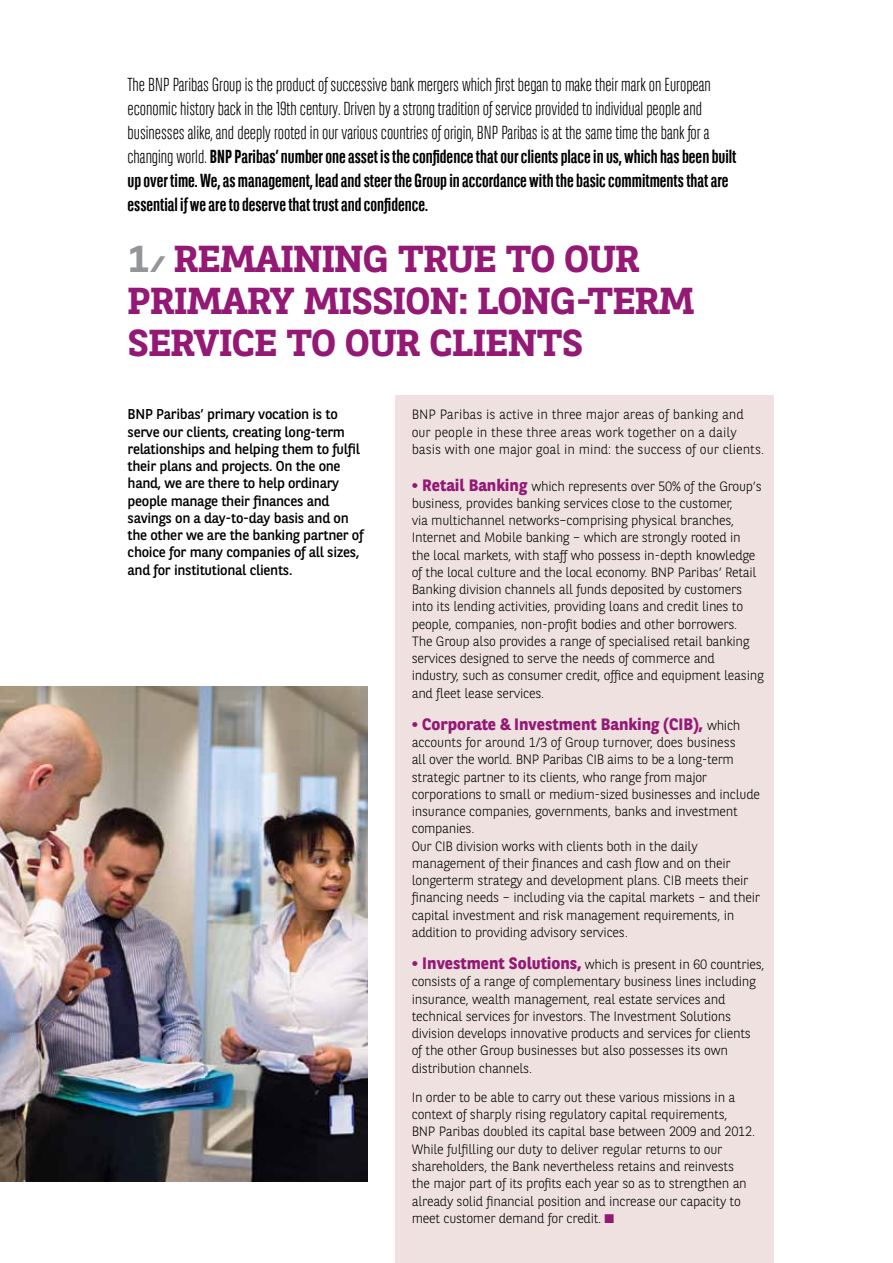
<style>
.page{position:relative;width:893px;height:1263px;background:#fff}
.page>*{position:absolute;margin:0;border:0;box-sizing:border-box;transform-origin:0 0}
.t1{font:700 37.5px/42px "BNPP Slab Serif";letter-spacing:-.02em;color:#941975;scale:1.07 1}
.t2{font:300 18.75px/24px "BNPP Sans Condensed";color:#000}
.t3{font:700 16.5px "BNPP Sans";color:#941975}
.t4{font:14.25px/17.2px "BNPP Sans";letter-spacing:-.02em;color:#000}
.t5{font:300 13.5px/17.2px "BNPP Sans";letter-spacing:-.02em;color:#000}
.t6{font:300 13.5px/17.2px "BNPP Sans";color:#000}
.s1{font-weight:700}
.s2{color:#939598}
.s3{font-size:22.5px;color:#939598}
.s4{font-weight:700;font-size:16.5px;color:#941975}
.s5{font-weight:300;font-size:13.5px;color:#000}
.s6{color:#941975}
</style>
<div class="page">
<img style="left:0;top:687px;width:368px;height:494px">
<div style="left:395px;top:395px;width:379px;height:868px;background:#eee1e0"></div>
<p class="t2" style="left:128px;top:73px;width:610px">The BNP Paribas Group is the product of successive bank mergers which first began to make their mark on European economic history back in the 19th century. Driven by a strong tradition of service provided to individual people and businesses alike, and deeply rooted in our various countries of origin, BNP Paribas is at the same time the bank for a changing world. <span class="s1">BNP Paribas’ number one asset is the confidence that our clients place in us, which has been built up over time. We, as management, lead and steer the Group in accordance with the basic commitments that are essential if we are to deserve that trust and confidence.</span></p>
<h1 class="t1" style="left:128px;top:237px;width:531px"><span class="s2">1</span><span class="s3">/</span> REMAINING TRUE TO OUR<br>PRIMARY MISSION: LONG-TERM<br>SERVICE TO OUR CLIENTS</h1>
<p class="t4" style="left:128px;top:405px;width:237px">BNP Paribas’ primary vocation is to serve our clients, creating long-term relationships and helping them to fulfil their plans and projects. On the one hand, we are there to help ordinary people manage their finances and savings on a day-to-day basis and on the other we are the banking partner of choice for many companies of all sizes, and for institutional clients.</p>
<p class="t6" style="left:412px;top:405px;width:354px">BNP Paribas is active in three major areas of banking and our people in these three areas work together on a daily basis with one major goal in mind: the success of our clients.</p>
<p class="t5" style="left:412px;top:477px;width:354px"><span class="s4">• Retail Banking</span> which represents over 50% of the Group’s business, provides banking services close to the customer,<br>via multichannel networks–comprising physical branches, Internet and Mobile banking – which are strongly rooted in<br>the local markets, with staff who possess in-depth knowledge of the local culture and the local economy. BNP Paribas’ Retail Banking division channels all funds deposited by customers into its lending activities, providing loans and credit lines to people, companies, non-profit bodies and other borrowers.<br>The Group also provides a range of specialised retail banking services designed to serve the needs of commerce and industry, such as consumer credit, office and equipment leasing and fleet lease services.</p>
<p class="t3" style="left:412px;top:713px;width:330px">• Corporate &amp; Investment Banking (CIB), <span class="s5">which</span></p>
<p class="t5" style="left:412px;top:733px;width:350px">accounts for around 1/3 of Group turnover, does business<br>all over the world. BNP Paribas CIB aims to be a long-term strategic partner to its clients, who range from major corporations to small or medium-sized businesses and include insurance companies, governments, banks and investment companies.<br>Our CIB division works with clients both in the daily management of their finances and cash flow and on their longerterm strategy and development plans. CIB meets their financing needs – including via the capital markets – and their capital investment and risk management requirements, in addition to providing advisory services.</p>
<p class="t5" style="left:412px;top:955px;width:354px"><span class="s4">• Investment Solutions,</span> which is present in 60 countries, consists of a range of complementary business lines including insurance, wealth management, real estate services and technical services for investors. The Investment Solutions division develops innovative products and services for clients of the other Group businesses but also possesses its own distribution channels.</p>
<p class="t5" style="left:412px;top:1088px;width:345px">In order to be able to carry out these various missions in a context of sharply rising regulatory capital requirements,<br>BNP Paribas doubled its capital base between 2009 and 2012.<br>While fulfilling our duty to deliver regular returns to our shareholders, the Bank nevertheless retains and reinvests the major part of its profits each year so as to strengthen an already solid financial position and increase our capacity to meet customer demand for credit. <span class="s6">■</span></p>
</div>
